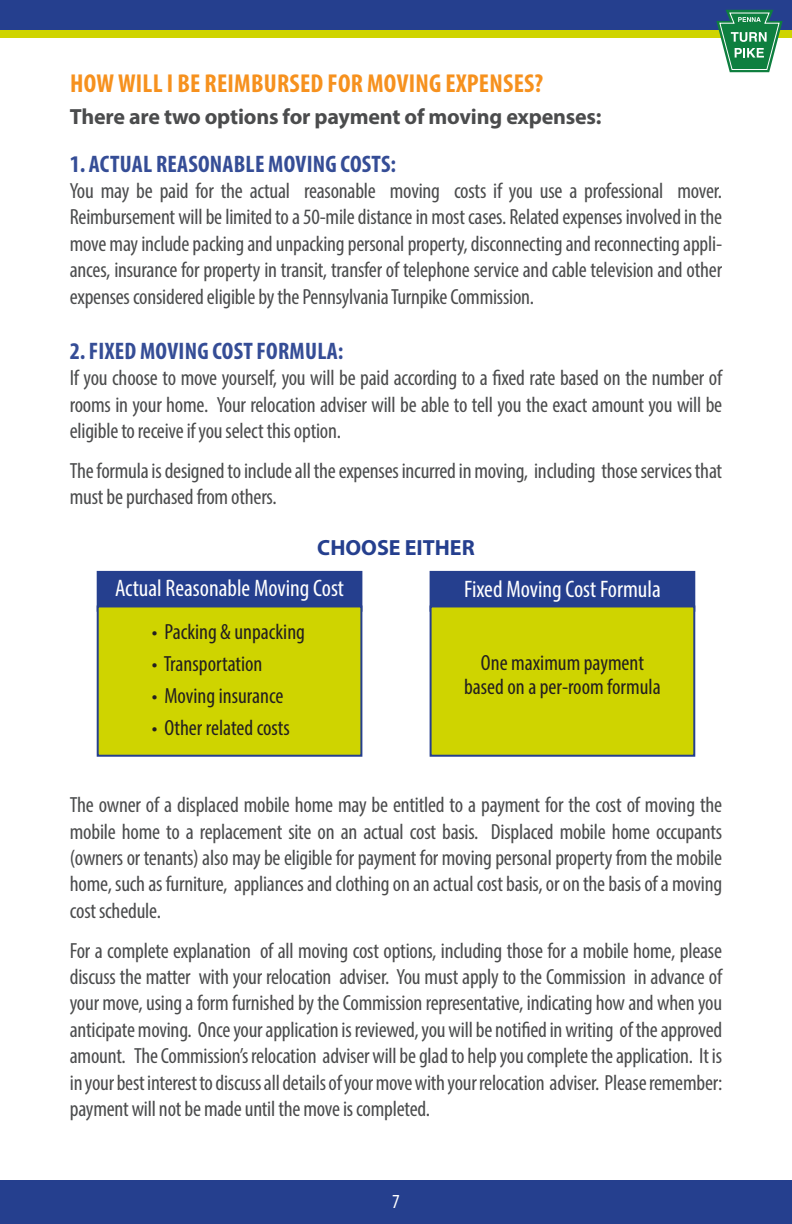
<style>
.page{position:relative;width:792px;height:1224px;background:#fff}
.page>*{position:absolute;margin:0;border:0;box-sizing:border-box;transform-origin:0 0}
.t1{font:700 condensed 26px "Myriad Pro";letter-spacing:.01em;color:#f6911e}
.t2{font:700 condensed 24px "Myriad Pro";letter-spacing:.01em;color:#354d96}
.t3{font:condensed 24px "Myriad Pro";color:#fff}
.t4{font:condensed 22px/26.4px "Myriad Pro";letter-spacing:-.01em;color:#4b4c4d;text-align:justify}
.t5{font:condensed 22px/24px "Myriad Pro";color:#231f20;text-align:center}
.t6{font:700 22px "Myriad Pro";letter-spacing:-.01em;color:#4b4c4d}
.t7{font:700 22px "Myriad Pro";color:#253f8e}
.t8{font:condensed 20px "Myriad Pro";color:#fff}
</style>
<div class="page">
<div style="left:0;top:0;width:792px;height:30px;background:#253f8e"></div>
<div style="left:0;top:30px;width:792px;height:8px;background:#cfd400"></div>
<div style="left:0;top:1181px;width:792px;height:43px;background:#253f8e"></div>
<div style="left:430px;top:571px;width:265px;height:41px;background:#253f8e"></div>
<div style="left:430px;top:605px;width:265px;height:152px;background:#cfd400;border:2px solid #253f8e"></div>
<div style="left:97px;top:571px;width:265px;height:41px;background:#253f8e"></div>
<div style="left:97px;top:605px;width:265px;height:152px;background:#cfd400;border:2px solid #253f8e"></div>
<svg style="left:716px;top:10px;width:67px;height:62px"></svg>
<p class="t1" style="left:70px;top:67px;width:475px">HOW WILL I BE REIMBURSED FOR MOVING EXPENSES?</p>
<p class="t6" style="left:70px;top:102px;width:533px">There are two options for payment of moving expenses:</p>
<p class="t2" style="left:70px;top:149px;width:328px">1. ACTUAL REASONABLE MOVING COSTS:</p>
<p class="t4" style="left:70px;top:177px;width:654px">You may be paid for the actual reasonable moving costs if you use a professional mover.<br>Reimbursement will be limited to a 50-mile distance in most cases. Related expenses involved in the move may include packing and unpacking personal property, disconnecting and reconnecting appli&shy;ances, insurance for property in transit, transfer of telephone service and cable television and other expenses considered eligible by the Pennsylvania Turnpike Commission.</p>
<p class="t2" style="left:70px;top:336px;width:275px">2. FIXED MOVING COST FORMULA:</p>
<p class="t4" style="left:70px;top:364px;width:654px">If you choose to move yourself, you will be paid according to a fixed rate based on the number of rooms in your home. Your relocation adviser will be able to tell you the exact amount you will be eligible to receive if you select this option.</p>
<p class="t4" style="left:70px;top:457px;width:654px">The formula is designed to include all the expenses incurred in moving, including those services that must be purchased from others.</p>
<p class="t7" style="left:317px;top:533px;width:159px">CHOOSE EITHER</p>
<p class="t3" style="left:464px;top:575px;width:198px">Fixed Moving Cost Formula</p>
<p class="t3" style="left:115px;top:574px;width:231px">Actual Reasonable Moving Cost</p>
<p class="t5" style="left:152px;top:619px;width:155px">• Packing &amp; unpacking</p>
<p class="t5" style="left:152px;top:651px;width:112px">• Transportation</p>
<p class="t5" style="left:152px;top:683px;width:133px">• Moving insurance</p>
<p class="t5" style="left:152px;top:715px;width:140px">• Other related costs</p>
<p class="t5" style="left:464px;top:651px;width:198px">One maximum payment based on a per-room formula</p>
<p class="t4" style="left:70px;top:791px;width:654px">The owner of a displaced mobile home may be entitled to a payment for the cost of moving the mobile home to a replacement site on an actual cost basis. Displaced mobile home occupants (owners or tenants) also may be eligible for payment for moving personal property from the mobile home, such as furniture, appliances and clothing on an actual cost basis, or on the basis of a moving cost schedule.</p>
<p class="t4" style="left:70px;top:937px;width:654px">For a complete explanation of all moving cost options, including those for a mobile home, please discuss the matter with your relocation adviser. You must apply to the Commission in advance of your move, using a form furnished by the Commission representative, indicating how and when you anticipate moving. Once your application is reviewed, you will be notified in writing of the approved amount. The Commission’s relocation adviser will be glad to help you complete the application. It is in your best interest to discuss all details of your move with your relocation adviser. Please remember: payment will not be made until the move is completed.</p>
<p class="t8" style="left:392px;top:1190px;width:9px">7</p>
</div>
